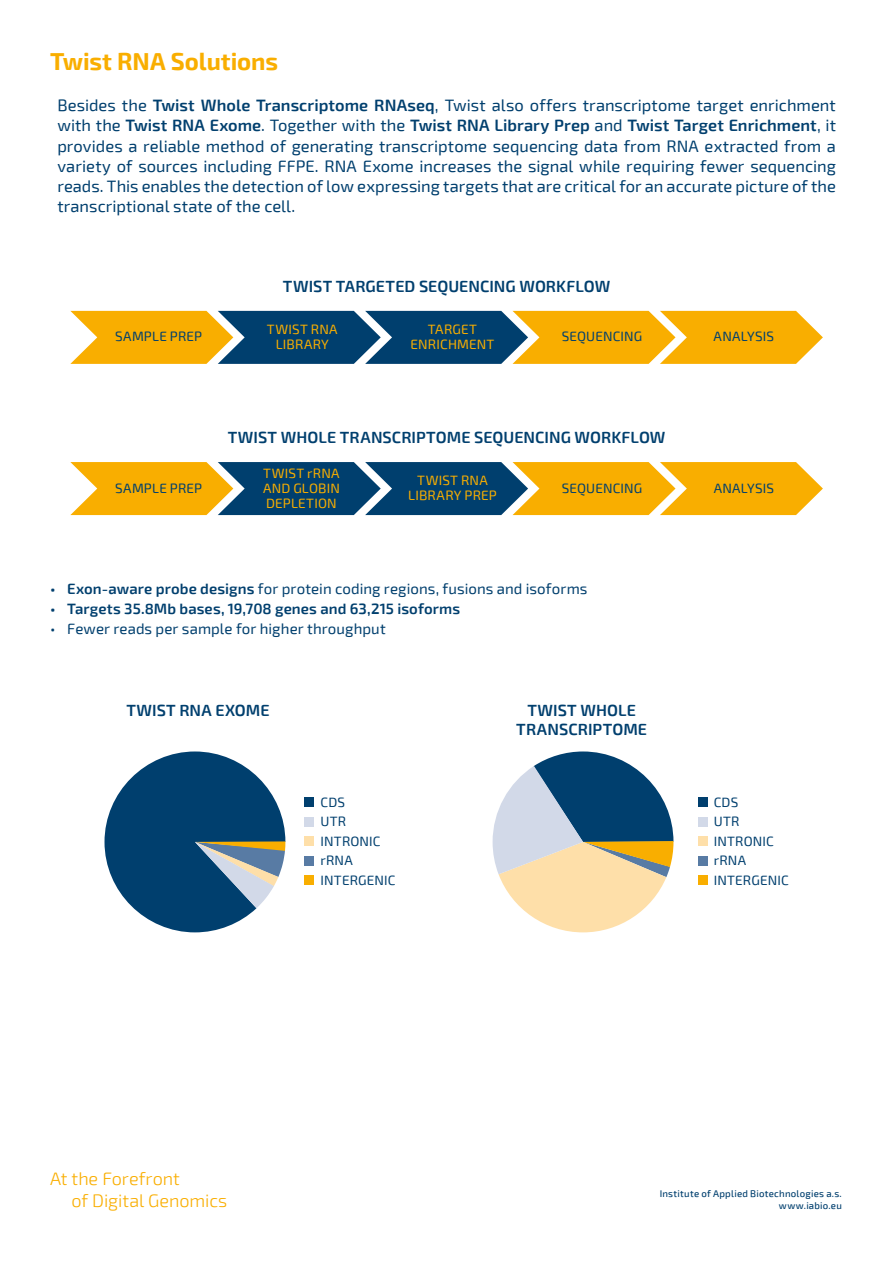
<style>
.page{position:relative;width:893px;height:1263px;background:#fff}
.page>*{position:absolute;margin:0;border:0;box-sizing:border-box;transform-origin:0 0}
.t1{font:700 24px "Exo 2";letter-spacing:-.005em;color:#f9ae00}
.t2{font:300 18px/21.6px "Exo 2";letter-spacing:-.005em;color:#f9ae00}
.t3{font:16.5px/20.2px "Exo 2";letter-spacing:.005em;color:#003f6e;text-align:justify}
.t4{font:600 16.2px/18.9px "Exo 2";color:#003f6e;text-align:center}
.t5{font:15px "Exo 2";letter-spacing:.005em;color:#003f6e}
.t6{font:600 15px "Exo 2";letter-spacing:.005em;color:#003f6e}
.t7{font:13.5px/19.5px "Exo 2";letter-spacing:.01em;color:#003f6e}
.t8{font:13.5px/15px "Exo 2";letter-spacing:.01em;color:#f9ae00;text-align:center}
.t9{font:500 9.6px/11.6px "Exo 2";letter-spacing:.025em;color:#003f6e;text-align:right}
.s1{font-weight:600}
</style>
<div class="page">
<svg style="left:70px;top:311px;width:753px;height:53px;background:#9f8d40"></svg>
<svg style="left:70px;top:462px;width:753px;height:53px;background:#9f8d40"></svg>
<svg style="left:105px;top:751px;width:180px;height:181px"></svg>
<svg style="left:493px;top:751px;width:180px;height:181px"></svg>
<div style="left:305px;top:798px;width:9px;height:9px;background:#003f6e"></div>
<div style="left:305px;top:817px;width:9px;height:9px;background:#d2d9e8"></div>
<div style="left:305px;top:837px;width:9px;height:9px;background:#fedfa9"></div>
<div style="left:305px;top:856px;width:9px;height:9px;background:#587ba4"></div>
<div style="left:305px;top:876px;width:9px;height:9px;background:#f9ae00"></div>
<div style="left:698px;top:798px;width:9px;height:9px;background:#003f6e"></div>
<div style="left:698px;top:817px;width:9px;height:9px;background:#d2d9e8"></div>
<div style="left:698px;top:837px;width:9px;height:9px;background:#fedfa9"></div>
<div style="left:698px;top:856px;width:9px;height:9px;background:#587ba4"></div>
<div style="left:698px;top:876px;width:9px;height:9px;background:#f9ae00"></div>
<h1 class="t1" style="left:50px;top:47px;width:229px">Twist RNA Solutions</h1>
<p class="t3" style="left:57px;top:95px;width:780px">Besides the <span class="s1">Twist Whole Transcriptome RNAseq</span>, Twist also offers transcriptome target enrichment with the <span class="s1">Twist RNA Exome</span>. Together with the <span class="s1">Twist RNA Library Prep</span> and <span class="s1">Twist Target Enrichment</span>, it provides a reliable method of generating transcriptome sequencing data from RNA extracted from a variety of sources including FFPE. RNA Exome increases the signal while requiring fewer sequencing reads. This enables the detection of low expressing targets that are critical for an accurate picture of the transcriptional state of the cell.</p>
<p class="t4" style="left:283px;top:277px;width:329px">TWIST TARGETED SEQUENCING WORKFLOW</p>
<p class="t7" style="left:115px;top:327px;width:88px">SAMPLE PREP</p>
<p class="t8" style="left:267px;top:322px;width:72px">TWIST RNA<br>LIBRARY</p>
<p class="t8" style="left:411px;top:322px;width:85px">TARGET<br>ENRICHMENT</p>
<p class="t7" style="left:562px;top:327px;width:82px">SEQUENCING</p>
<p class="t7" style="left:714px;top:327px;width:62px">ANALYSIS</p>
<p class="t7" style="left:115px;top:478px;width:88px">SAMPLE PREP</p>
<p class="t4" style="left:228px;top:428px;width:439px">TWIST WHOLE TRANSCRIPTOME SEQUENCING WORKFLOW</p>
<p class="t8" style="left:263px;top:466px;width:78px;text-align:justify">TWIST rRNA AND GLOBIN DEPLETION</p>
<p class="t8" style="left:408px;top:473px;width:90px">TWIST RNA<br>LIBRARY PREP</p>
<p class="t7" style="left:562px;top:478px;width:82px">SEQUENCING</p>
<p class="t7" style="left:714px;top:478px;width:62px">ANALYSIS</p>
<p class="t5" style="left:50px;top:579px;width:539px"><span class="s1">• Exon-aware probe designs</span> for protein coding regions, fusions and isoforms</p>
<p class="t6" style="left:50px;top:600px;width:411px">• Targets 35.8Mb bases, 19,708 genes and 63,215 isoforms</p>
<p class="t5" style="left:50px;top:620px;width:337px">• Fewer reads per sample for higher throughput</p>
<p class="t4" style="left:126px;top:701px;width:145px">TWIST RNA EXOME</p>
<p class="t4" style="left:516px;top:701px;width:132px">TWIST WHOLE<br>TRANSCRIPTOME</p>
<p class="t7" style="left:320px;top:792px;width:77px">CDS<br>UTR<br>INTRONIC rRNA<br>INTERGENIC</p>
<p class="t7" style="left:714px;top:792px;width:77px">CDS<br>UTR<br>INTRONIC rRNA<br>INTERGENIC</p>
<p class="t2" style="left:71px;top:1168px;width:157px;text-indent:-21px">At the Forefront<br>of Digital Genomics</p>
<p class="t9" style="left:660px;top:1188px;width:184px">Institute of Applied Biotechnologies a.s. www.iabio.eu</p>
</div>
